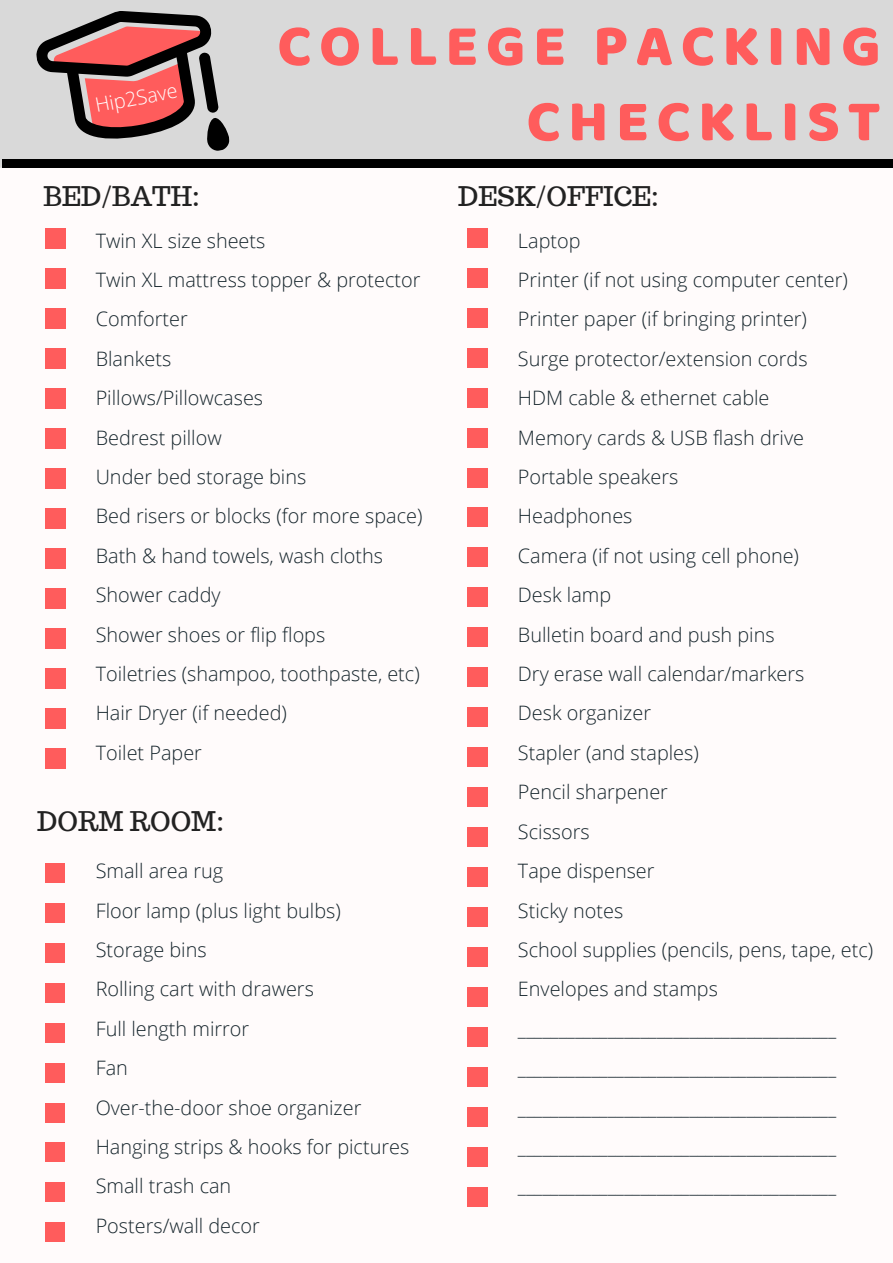
<style>
.page{position:relative;width:893px;height:1263px;background:#fffbfb}
.page>*{position:absolute;margin:0;border:0;box-sizing:border-box;transform-origin:0 0}
.t1{font:59.55px/75.4px "Baloo Bhai";letter-spacing:.13em;color:#ff5c5c;text-align:right}
.t2{font:26.55px "Trocchi";color:#222}
.t3{font:300 19.8px/39.5px "Open Sans";color:#16252c}
.t4{font:300 19.8px "Open Sans";color:#fff}
</style>
<div class="page">
<div style="left:0;top:0;width:893px;height:168px;background:#d9d9d9"></div>
<div style="left:46px;top:748px;width:19px;height:20px;background:#ff5c5c"></div>
<div style="left:46px;top:308px;width:19px;height:20px;background:#ff5c5c"></div>
<div style="left:46px;top:348px;width:19px;height:20px;background:#ff5c5c"></div>
<div style="left:46px;top:388px;width:19px;height:20px;background:#ff5c5c"></div>
<div style="left:46px;top:268px;width:19px;height:20px;background:#ff5c5c"></div>
<div style="left:46px;top:228px;width:19px;height:20px;background:#ff5c5c"></div>
<div style="left:46px;top:468px;width:19px;height:20px;background:#ff5c5c"></div>
<div style="left:46px;top:588px;width:19px;height:20px;background:#ff5c5c"></div>
<div style="left:46px;top:628px;width:19px;height:20px;background:#ff5c5c"></div>
<div style="left:46px;top:668px;width:19px;height:20px;background:#ff5c5c"></div>
<div style="left:46px;top:508px;width:19px;height:20px;background:#ff5c5c"></div>
<div style="left:46px;top:708px;width:19px;height:20px;background:#ff5c5c"></div>
<div style="left:46px;top:548px;width:19px;height:20px;background:#ff5c5c"></div>
<div style="left:46px;top:428px;width:19px;height:20px;background:#ff5c5c"></div>
<div style="left:45px;top:942px;width:20px;height:20px;background:#ff5c5c"></div>
<div style="left:45px;top:982px;width:20px;height:20px;background:#ff5c5c"></div>
<div style="left:45px;top:1022px;width:20px;height:20px;background:#ff5c5c"></div>
<div style="left:45px;top:903px;width:20px;height:20px;background:#ff5c5c"></div>
<div style="left:45px;top:863px;width:20px;height:20px;background:#ff5c5c"></div>
<div style="left:45px;top:1102px;width:20px;height:20px;background:#ff5c5c"></div>
<div style="left:45px;top:1222px;width:20px;height:20px;background:#ff5c5c"></div>
<div style="left:45px;top:1142px;width:20px;height:20px;background:#ff5c5c"></div>
<div style="left:45px;top:1182px;width:20px;height:20px;background:#ff5c5c"></div>
<div style="left:45px;top:1062px;width:20px;height:20px;background:#ff5c5c"></div>
<div style="left:467px;top:987px;width:20px;height:20px;background:#ff5c5c"></div>
<div style="left:467px;top:947px;width:20px;height:20px;background:#ff5c5c"></div>
<div style="left:467px;top:907px;width:20px;height:20px;background:#ff5c5c"></div>
<div style="left:467px;top:827px;width:20px;height:20px;background:#ff5c5c"></div>
<div style="left:467px;top:787px;width:20px;height:20px;background:#ff5c5c"></div>
<div style="left:467px;top:867px;width:20px;height:20px;background:#ff5c5c"></div>
<div style="left:467px;top:747px;width:20px;height:20px;background:#ff5c5c"></div>
<div style="left:467px;top:308px;width:20px;height:20px;background:#ff5c5c"></div>
<div style="left:467px;top:348px;width:20px;height:20px;background:#ff5c5c"></div>
<div style="left:467px;top:388px;width:20px;height:19px;background:#ff5c5c"></div>
<div style="left:467px;top:268px;width:20px;height:20px;background:#ff5c5c"></div>
<div style="left:467px;top:228px;width:20px;height:20px;background:#ff5c5c"></div>
<div style="left:467px;top:467px;width:20px;height:20px;background:#ff5c5c"></div>
<div style="left:467px;top:587px;width:20px;height:20px;background:#ff5c5c"></div>
<div style="left:467px;top:627px;width:20px;height:20px;background:#ff5c5c"></div>
<div style="left:467px;top:667px;width:20px;height:20px;background:#ff5c5c"></div>
<div style="left:467px;top:507px;width:20px;height:20px;background:#ff5c5c"></div>
<div style="left:467px;top:707px;width:20px;height:20px;background:#ff5c5c"></div>
<div style="left:467px;top:547px;width:20px;height:20px;background:#ff5c5c"></div>
<div style="left:467px;top:427px;width:20px;height:20px;background:#ff5c5c"></div>
<div style="left:467px;top:1107px;width:20px;height:20px;background:#ff5c5c"></div>
<div style="left:467px;top:1147px;width:20px;height:20px;background:#ff5c5c"></div>
<div style="left:467px;top:1187px;width:20px;height:20px;background:#ff5c5c"></div>
<div style="left:467px;top:1067px;width:20px;height:20px;background:#ff5c5c"></div>
<div style="left:467px;top:1027px;width:20px;height:20px;background:#ff5c5c"></div>
<svg style="left:36px;top:11px;width:194px;height:140px"></svg>
<div style="left:2px;top:159px;width:48px;height:9px;background:#000"></div>
<div style="left:867px;top:159px;width:26px;height:9px;background:#000"></div>
<div style="left:49px;top:159px;width:337px;height:9px;background:#000"></div>
<div style="left:385px;top:159px;width:337px;height:9px;background:#000"></div>
<div style="left:722px;top:159px;width:147px;height:9px;background:#000"></div>
<p class="t4" style="left:93px;top:92px;width:85px;rotate:-11deg">Hip2Save</p>
<h1 class="t1" style="left:277px;top:6px;width:605px">COLLEGE PACKING<br>CHECKLIST</h1>
<h2 class="t2" style="left:43px;top:179px;width:158px">BED/BATH:</h2>
<h2 class="t2" style="left:458px;top:179px;width:202px">DESK/OFFICE:</h2>
<p class="t3" style="left:96px;top:220px;width:328px">Twin XL size sheets<br>Twin XL mattress topper &amp; protector<br>Comforter<br>Blankets<br>Pillows/Pillowcases<br>Bedrest pillow<br>Under bed storage bins<br>Bed risers or blocks (for more space)<br>Bath &amp; hand towels, wash cloths<br>Shower caddy<br>Shower shoes or flip flops<br>Toiletries (shampoo, toothpaste, etc)<br>Hair Dryer (if needed)<br>Toilet Paper</p>
<h2 class="t2" style="left:37px;top:804px;width:188px">DORM ROOM:</h2>
<p class="t3" style="left:96px;top:851px;width:315px">Small area rug<br>Floor lamp (plus light bulbs)<br>Storage bins<br>Rolling cart with drawers<br>Full length mirror<br>Fan<br>Over-the-door shoe organizer<br>Hanging strips &amp; hooks for pictures<br>Small trash can<br>Posters/wall decor</p>
<p class="t3" style="left:518px;top:220px;width:357px">Laptop<br>Printer (if not using computer center)<br>Printer paper (if bringing printer)<br>Surge protector/extension cords<br>HDM cable &amp; ethernet cable<br>Memory cards &amp; USB flash drive<br>Portable speakers<br>Headphones<br>Camera (if not using cell phone)<br>Desk lamp<br>Bulletin board and push pins<br>Dry erase wall calendar/markers<br>Desk organizer<br>Stapler (and staples)<br>Pencil sharpener<br>Scissors<br>Tape dispenser<br>Sticky notes<br>School supplies (pencils, pens, tape, etc)<br>Envelopes and stamps _______________________________________ _______________________________________ _______________________________________ _______________________________________ _______________________________________</p>
</div>
